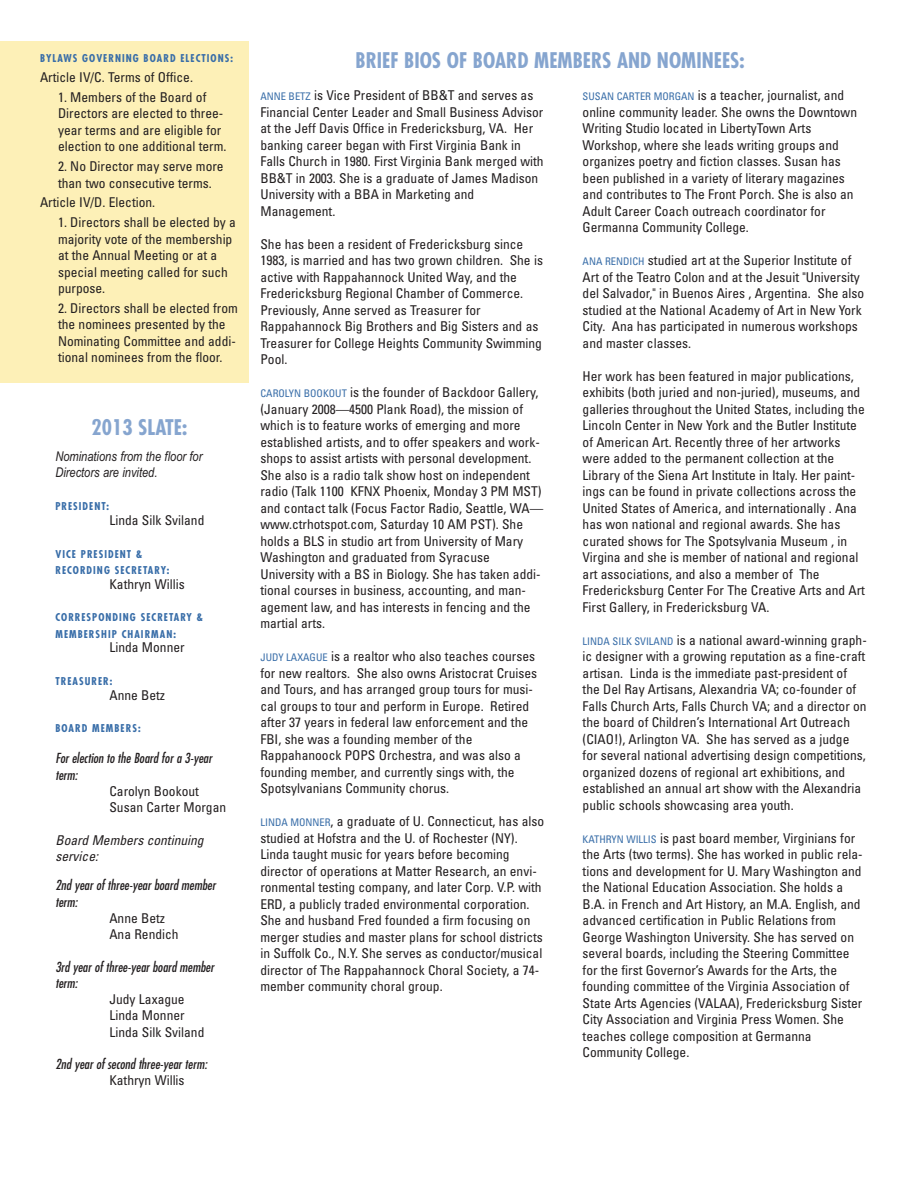
<style>
.page{position:relative;width:918px;height:1188px;background:#fff}
.page>*{position:absolute;margin:0;border:0;box-sizing:border-box;transform-origin:0 0}
.t1{font:700 condensed 21px "Futura";color:#86a5cf}
.t2{font:condensed 13.5px/16.5px "Univers";color:#231f20}
.t3{font:italic condensed 13.5px/16.5px "Futura";color:#231f20}
.t4{font:italic 13.5px/16.5px "Arial Narrow";color:#231f20}
.t5{font:italic condensed 13.5px/16.5px "Univers";color:#231f20}
.t6{font:700 condensed 10.5px/16.5px "Futura";letter-spacing:.1em;color:#386da8}
.s1{font-size:10.5px;color:#386da8}
</style>
<div class="page">
<div style="left:0;top:42px;width:248px;height:341px;background:#fdf0b7"></div>
<p class="t6" style="left:40px;top:51px;width:194px">BYLAWS GOVERNING BOARD ELECTIONS:</p>
<p class="t2" style="left:40px;top:70px;width:155px">Article IV/C. Terms of Office.</p>
<p class="t2" style="left:58px;top:90px;width:170px">1. Members of the Board of<br>Directors are elected to three&shy;year terms and are eligible for election to one additional term.</p>
<p class="t2" style="left:58px;top:159px;width:167px">2. No Director may serve more than two consecutive terms.</p>
<p class="t2" style="left:40px;top:195px;width:117px">Article IV/D. Election.</p>
<p class="t2" style="left:58px;top:215px;width:179px">1. Directors shall be elected by a majority vote of the membership at the Annual Meeting or at a special meeting called for such purpose.</p>
<p class="t2" style="left:58px;top:301px;width:181px">2. Directors shall be elected from the nominees presented by the<br>Nominating Committee and addi&shy;tional nominees from the floor.</p>
<h1 class="t1" style="left:91px;top:418px;width:97px">2013 SLATE:</h1>
<p class="t4" style="left:55px;top:448px;width:149px">Nominations from the floor for<br>Directors are invited.</p>
<p class="t6" style="left:55px;top:499px;width:55px">PRESIDENT:</p>
<p class="t2" style="left:109px;top:513px;width:97px">Linda Silk Sviland</p>
<p class="t6" style="left:55px;top:546px;width:115px">VICE PRESIDENT &amp;<br>RECORDING SECRETARY:</p>
<p class="t2" style="left:109px;top:577px;width:77px">Kathryn Willis</p>
<p class="t6" style="left:55px;top:610px;width:149px">CORRESPONDING SECRETARY &amp;<br>MEMBERSHIP CHAIRMAN:</p>
<p class="t2" style="left:109px;top:640px;width:77px">Linda Monner</p>
<p class="t6" style="left:55px;top:674px;width:58px">TREASURER:</p>
<p class="t2" style="left:109px;top:688px;width:57px">Anne Betz</p>
<p class="t6" style="left:55px;top:721px;width:87px">BOARD MEMBERS:</p>
<p class="t3" style="left:55px;top:751px;width:158px">For election to the Board for a 3-year term:</p>
<p class="t2" style="left:109px;top:784px;width:118px">Carolyn Bookout<br>Susan Carter Morgan</p>
<p class="t5" style="left:55px;top:833px;width:152px">Board Members continuing service:</p>
<p class="t3" style="left:55px;top:878px;width:162px">2nd year of three-year board member term:</p>
<p class="t2" style="left:109px;top:911px;width:71px">Anne Betz<br>Ana Rendich</p>
<p class="t3" style="left:55px;top:959px;width:160px">3rd year of three-year board member term:</p>
<p class="t2" style="left:109px;top:992px;width:97px">Judy Laxague<br>Linda Monner<br>Linda Silk Sviland</p>
<p class="t3" style="left:55px;top:1057px;width:153px">2nd year of second three-year term:</p>
<p class="t2" style="left:109px;top:1073px;width:77px">Kathryn Willis</p>
<h1 class="t1" style="left:356px;top:51px;width:391px">BRIEF BIOS OF BOARD MEMBERS AND NOMINEES:</h1>
<p class="t2" style="left:260px;top:88px;width:285px"><span class="s1">ANNE BETZ</span> is Vice President of BB&amp;T and serves as Financial Center Leader and Small Business Advisor at the Jeff Davis Office in Fredericksburg, VA. Her banking career began with First Virginia Bank in Falls Church in 1980. First Virginia Bank merged with BB&amp;T in 2003. She is a graduate of James Madison University with a BBA in Marketing and Management.</p>
<p class="t2" style="left:260px;top:237px;width:284px">She has been a resident of Fredericksburg since 1983, is married and has two grown children. She is active with Rappahannock United Way, and the Fredericksburg Regional Chamber of Commerce.<br>Previously, Anne served as Treasurer for Rappahannock Big Brothers and Big Sisters and as Treasurer for College Heights Community Swimming Pool.</p>
<p class="t2" style="left:260px;top:385px;width:284px"><span class="s1">CAROLYN BOOKOUT</span> is the founder of Backdoor Gallery, (January 2008—4500 Plank Road), the mission of which is to feature works of emerging and more established artists, and to offer speakers and work&shy;shops to assist artists with personal development.<br>She also is a radio talk show host on independent radio (Talk 1100 KFNX Phoenix, Monday 3 PM MST) and contact talk (Focus Factor Radio, Seattle, WA— www.ctrhotspot.com, Saturday 10 AM PST). She holds a BLS in studio art from University of Mary Washington and graduated from Syracuse University with a BS in Biology. She has taken addi&shy;tional courses in business, accounting, and man&shy;agement law, and has interests in fencing and the martial arts.</p>
<p class="t2" style="left:260px;top:649px;width:278px"><span class="s1">JUDY LAXAGUE</span> is a realtor who also teaches courses for new realtors. She also owns Aristocrat Cruises and Tours, and has arranged group tours for musi&shy;cal groups to tour and perform in Europe. Retired after 37 years in federal law enforcement and the FBI, she was a founding member of the Rappahanoock POPS Orchestra, and was also a founding member, and currently sings with, the Spotsylvanians Community chorus.</p>
<p class="t2" style="left:260px;top:814px;width:285px"><span class="s1">LINDA MONNER</span>, a graduate of U. Connecticut, has also studied at Hofstra and the U. of Rochester (NY).<br>Linda taught music for years before becoming director of operations at Matter Research, an envi&shy;ronmental testing company, and later Corp. V.P. with ERD, a publicly traded environmental corporation.<br>She and husband Fred founded a firm focusing on merger studies and master plans for school districts in Suffolk Co., N.Y. She serves as conductor/musical director of The Rappahannock Choral Society, a 74- member community choral group.</p>
<p class="t2" style="left:583px;top:88px;width:276px"><span class="s1">SUSAN CARTER MORGAN</span> is a teacher, journalist, and online community leader. She owns the Downtown Writing Studio located in LibertyTown Arts Workshop, where she leads writing groups and organizes poetry and fiction classes. Susan has been published in a variety of literary magazines and contributes to The Front Porch. She is also an Adult Career Coach outreach coordinator for Germanna Community College.</p>
<p class="t2" style="left:583px;top:253px;width:283px"><span class="s1">ANA RENDICH</span> studied art at the Superior Institute of Art of the Teatro Colon and at the Jesuit "University del Salvador," in Buenos Aires , Argentina. She also studied at the National Academy of Art in New York City. Ana has participated in numerous workshops and master classes.</p>
<p class="t2" style="left:583px;top:369px;width:284px">Her work has been featured in major publications, exhibits (both juried and non-juried), museums, and galleries throughout the United States, including the Lincoln Center in New York and the Butler Institute of American Art. Recently three of her artworks were added to the permanent collection at the Library of the Siena Art Institute in Italy. Her paint&shy;ings can be found in private collections across the United States of America, and internationally . Ana has won national and regional awards. She has curated shows for The Spotsylvania Museum , in Virgina and she is member of national and regional art associations, and also a member of The Fredericksburg Center For The Creative Arts and Art First Gallery, in Fredericksburg VA.</p>
<p class="t2" style="left:583px;top:633px;width:286px"><span class="s1">LINDA SILK SVILAND</span> is a national award-winning graph&shy;ic designer with a growing reputation as a fine-craft artisan. Linda is the immediate past-president of the Del Ray Artisans, Alexandria VA; co-founder of Falls Church Arts, Falls Church VA; and a director on the board of Children’s International Art Outreach (CIAO!), Arlington VA. She has served as a judge for several national advertising design competitions, organized dozens of regional art exhibitions, and established an annual art show with the Alexandria public schools showcasing area youth.</p>
<p class="t2" style="left:583px;top:831px;width:282px"><span class="s1">KATHRYN WILLIS</span> is past board member, Virginians for the Arts (two terms). She has worked in public rela&shy;tions and development for U. Mary Washington and the National Education Association. She holds a B.A. in French and Art History, an M.A. English, and advanced certification in Public Relations from George Washington University. She has served on several boards, including the Steering Committee for the first Governor’s Awards for the Arts, the founding committee of the Virginia Association of State Arts Agencies (VALAA), Fredericksburg Sister City Association and Virginia Press Women. She teaches college composition at Germanna Community College.</p>
</div>
